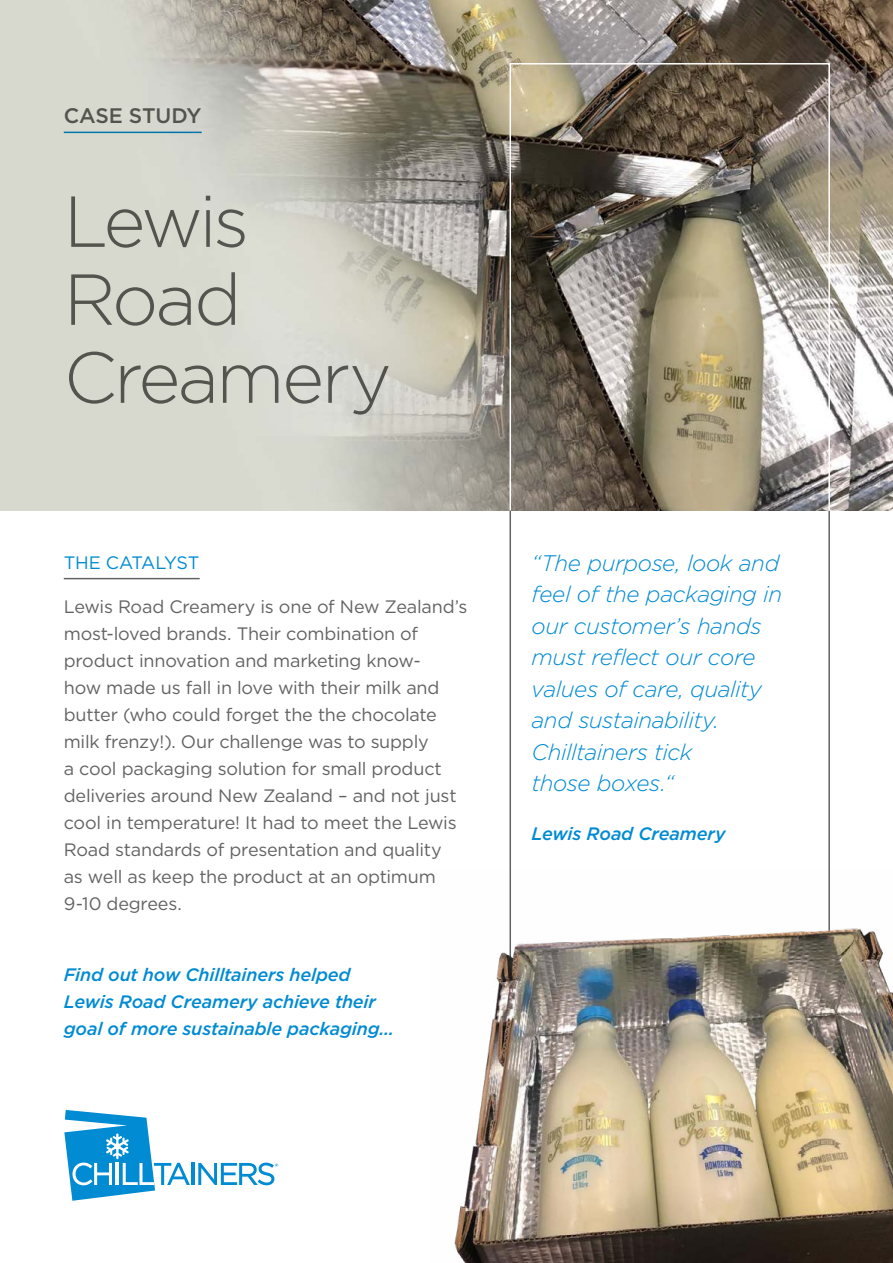
<style>
.page{position:relative;width:893px;height:1263px;background:#fff}
.page>*{position:absolute;margin:0;border:0;box-sizing:border-box;transform-origin:0 0}
.t1{font:300 72px/78px "Gotham";letter-spacing:-.04em;color:#646363}
.t2{font:italic 300 22.5px/31.5px "Gotham";letter-spacing:-.02em;color:#008bd2}
.t3{font:500 21px "Gotham";letter-spacing:-.005em;color:#646363}
.t4{font:18px/27px "Gotham";letter-spacing:-.015em;color:#646363}
.t5{font:italic 500 18px/27px "Gotham";letter-spacing:-.01em;color:#008bd2}
.t6{font:18px "Gotham";letter-spacing:-.015em;color:#008bd2}
</style>
<div class="page">
<img style="left:0;top:0;width:893px;height:510px">
<svg style="left:64px;top:1110px;width:126px;height:91px"></svg>
<hr style="left:191px;top:1163px;width:3px;height:22px;background:#008bd2">
<svg style="left:198px;top:1162px;width:80px;height:23px"></svg>
<hr style="left:64px;top:132px;width:138px;height:1px;background:#008bd2">
<div style="left:509px;top:63px;width:321px;height:448px;border:2px solid #fff"></div>
<img style="left:454px;top:870px;width:439px;height:393px">
<hr style="left:64px;top:578px;width:136px;height:1px;background:#646363">
<p class="t3" style="left:64px;top:102px;width:139px">CASE STUDY</p>
<h1 class="t1" style="left:64px;top:180px;width:329px">Lewis<br>Road<br>Creamery</h1>
<p class="t6" style="left:64px;top:551px;width:137px">THE CATALYST</p>
<p class="t4" style="left:64px;top:593px;width:405px">Lewis Road Creamery is one of New Zealand’s most-loved brands. Their combination of product innovation and marketing know-<br>how made us fall in love with their milk and butter (who could forget the the chocolate milk frenzy!). Our challenge was to supply<br>a cool packaging solution for small product deliveries around New Zealand – and not just cool in temperature! It had to meet the Lewis Road standards of presentation and quality<br>as well as keep the product at an optimum 9-10 degrees.</p>
<p class="t5" style="left:64px;top:961px;width:332px">Find out how Chilltainers helped<br>Lewis Road Creamery achieve their goal of more sustainable packaging…</p>
<p class="t2" style="left:531px;top:546px;width:252px">“The purpose, look and feel of the packaging in our customer’s hands must reflect our core values of care, quality and sustainability.<br>Chilltainers tick<br>those boxes.“</p>
<p class="t5" style="left:531px;top:819px;width:196px">Lewis Road Creamery</p>
</div>
